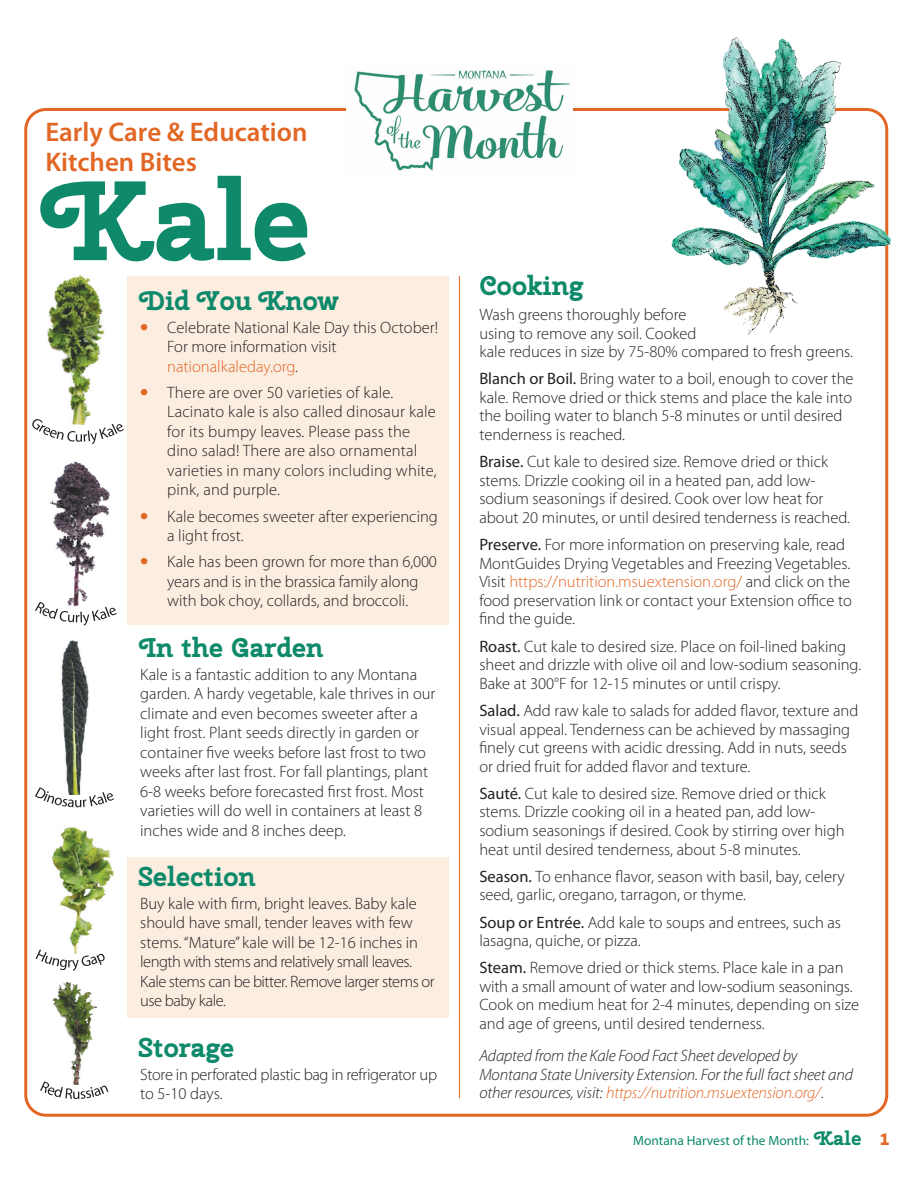
<style>
.page{position:relative;width:918px;height:1188px;background:#fff}
.page>*{position:absolute;margin:0;border:0;box-sizing:border-box;transform-origin:0 0}
.t1{font:700 112.5px "Cherry Swash";color:#0e8a6a}
.Heading_level_2{font:700 27px "Cherry Swash";letter-spacing:-.01em;color:#0e8a6a}
.t2{font:600 27px/30px "Myriad Pro";color:#e26624}
.t3{font:700 21px "Cherry Swash";color:#e26624}
.Body_text{font:300 16.5px/18.6px "Myriad Pro";color:#231f20}
.Body_text__Bulleted{font:300 16.5px/19.5px "Myriad Pro";color:#231f20}
.Body_text-2{font:italic 300 16.5px/18.6px "Myriad Pro";letter-spacing:-.01em;color:#231f20}
.Body_text-3{font:300 16.5px/19.5px "Myriad Pro";letter-spacing:-.02em;color:#231f20}
.t4{font:13.5px "Myriad Pro";color:#0e8a6a}
.s1{font-weight:900;font-size:22.5px;color:#e26624}
.s2{color:#e26624}
.s3{font-weight:400}
.s4{font-style:normal}
.s5{font-family:"Cherry Swash";font-weight:700;font-size:19.5px}
</style>
<div class="page">
<div style="left:127px;top:857px;width:322px;height:160px;background:#fcede1"></div>
<div style="left:127px;top:276px;width:322px;height:348px;background:#fcede1"></div>
<hr style="left:459px;top:276px;width:1px;height:822px;background:#e26624">
<img style="left:658px;top:33px;width:233px;height:310px">
<img style="left:47px;top:275px;width:57px;height:143px">
<svg style="left:32px;top:418px;width:92px;height:26px"></svg>
<img style="left:50px;top:461px;width:60px;height:141px">
<svg style="left:35px;top:602px;width:82px;height:24px"></svg>
<img style="left:61px;top:640px;width:28px;height:147px">
<svg style="left:35px;top:787px;width:79px;height:20px"></svg>
<img style="left:51px;top:827px;width:63px;height:122px">
<img style="left:52px;top:982px;width:46px;height:99px">
<svg style="left:36px;top:949px;width:69px;height:22px"></svg>
<svg style="left:40px;top:1081px;width:68px;height:18px"></svg>
<img style="left:350px;top:61px;width:220px;height:110px">
<h2 class="t2" style="left:45px;top:116px;width:264px">Early Care &amp; Education<br>Kitchen Bites</h2>
<h1 class="t1" style="left:45px;top:145px;width:267px">Kale</h1>
<p class="Heading_level_2" style="left:140px;top:282px;width:200px">Did You Know</p>
<p class="Body_text__Bulleted" style="left:167px;top:318px;width:272px;text-indent:-27px"><span class="s1">•</span> Celebrate National Kale Day this October!<br>For more information visit <span class="s2">nationalkaleday.org</span>.</p>
<p class="Body_text__Bulleted" style="left:167px;top:383px;width:271px;text-indent:-27px"><span class="s1">•</span> There are over 50 varieties of kale.<br>Lacinato kale is also called dinosaur kale for its bumpy leaves. Please pass the dino salad! There are also ornamental varieties in many colors including white, pink, and purple.</p>
<p class="Body_text__Bulleted" style="left:167px;top:507px;width:272px;text-indent:-27px"><span class="s1">•</span> Kale becomes sweeter after experiencing a light frost.</p>
<p class="Body_text__Bulleted" style="left:140px;top:552px;width:298px;text-align:center"><span class="s1">•</span> Kale has been grown for more than 6,000 years and is in the brassica family along<br>with bok choy, collards, and broccoli.</p>
<p class="Heading_level_2" style="left:140px;top:629px;width:185px">In the Garden</p>
<p class="Body_text__Bulleted" style="left:140px;top:665px;width:297px">Kale is a fantastic addition to any Montana garden. A hardy vegetable, kale thrives in our climate and even becomes sweeter after a light frost. Plant seeds directly in garden or container five weeks before last frost to two weeks after last frost. For fall plantings, plant 6-8 weeks before forecasted first frost. Most varieties will do well in containers at least 8 inches wide and 8 inches deep.</p>
<p class="Heading_level_2" style="left:140px;top:858px;width:117px">Selection</p>
<p class="Body_text" style="left:140px;top:894px;width:296px;line-height:19.5px">Buy kale with firm, bright leaves. Baby kale should have small, tender leaves with few stems. “Mature” kale will be 12-16 inches in length with stems and relatively small leaves.<br>Kale stems can be bitter. Remove larger stems or use baby kale.</p>
<p class="Heading_level_2" style="left:140px;top:1029px;width:95px">Storage</p>
<p class="Body_text-3" style="left:140px;top:1065px;width:299px">Store in perforated plastic bag in refrigerator up to 5-10 days.</p>
<p class="Heading_level_2" style="left:479px;top:267px;width:105px">Cooking</p>
<p class="Body_text" style="left:479px;top:305px;width:375px">Wash greens thoroughly before<br>using to remove any soil. Cooked<br>kale reduces in size by 75-80% compared to fresh greens.</p>
<p class="Body_text" style="left:479px;top:370px;width:376px"><span class="s3">Blanch or Boil.</span> Bring water to a boil, enough to cover the kale. Remove dried or thick stems and place the kale into the boiling water to blanch 5-8 minutes or until desired tenderness is reached.</p>
<p class="Body_text" style="left:479px;top:453px;width:372px"><span class="s3">Braise.</span> Cut kale to desired size. Remove dried or thick stems. Drizzle cooking oil in a heated pan, add low&shy;sodium seasonings if desired. Cook over low heat for about 20 minutes, or until desired tenderness is reached.</p>
<p class="Body_text" style="left:479px;top:536px;width:374px"><span class="s3">Preserve.</span> For more information on preserving kale, read MontGuides Drying Vegetables and Freezing Vegetables.<br>Visit <span class="s2">https://nutrition.msuextension.org/</span> and click on the food preservation link or contact your Extension office to find the guide.</p>
<p class="Body_text" style="left:479px;top:637px;width:383px"><span class="s3">Roast.</span> Cut kale to desired size. Place on foil-lined baking sheet and drizzle with olive oil and low-sodium seasoning.<br>Bake at 300°F for 12-15 minutes or until crispy.</p>
<p class="Body_text" style="left:479px;top:701px;width:381px"><span class="s3">Salad.</span> Add raw kale to salads for added flavor, texture and visual appeal. Tenderness can be achieved by massaging finely cut greens with acidic dressing. Add in nuts, seeds or dried fruit for added flavor and texture.</p>
<p class="Body_text" style="left:479px;top:784px;width:367px"><span class="s3">Sauté.</span> Cut kale to desired size. Remove dried or thick stems. Drizzle cooking oil in a heated pan, add low&shy;sodium seasonings if desired. Cook by stirring over high heat until desired tenderness, about 5-8 minutes.</p>
<p class="Body_text" style="left:479px;top:867px;width:367px"><span class="s3">Season.</span> To enhance flavor, season with basil, bay, celery seed, garlic, oregano, tarragon, or thyme.</p>
<p class="Body_text" style="left:479px;top:913px;width:363px"><span class="s3">Soup or Entrée.</span> Add kale to soups and entrees, such as lasagna, quiche, or pizza.</p>
<p class="Body_text" style="left:479px;top:959px;width:381px"><span class="s3">Steam.</span> Remove dried or thick stems. Place kale in a pan with a small amount of water and low-sodium seasonings.<br>Cook on medium heat for 2-4 minutes, depending on size and age of greens, until desired tenderness.</p>
<p class="Body_text-2" style="left:479px;top:1047px;width:375px">Adapted from the Kale Food Fact Sheet developed by<br>Montana State University Extension. For the full fact sheet and other resources, visit: <span class="s2">https://nutrition.msuextension.org/</span><span class="s4">.</span></p>
<p class="t4" style="left:633px;top:1132px;width:230px">Montana Harvest of the Month: <span class="s5">Kale</span></p>
<p class="t3" style="left:880px;top:1123px;width:12px">1</p>
</div>
